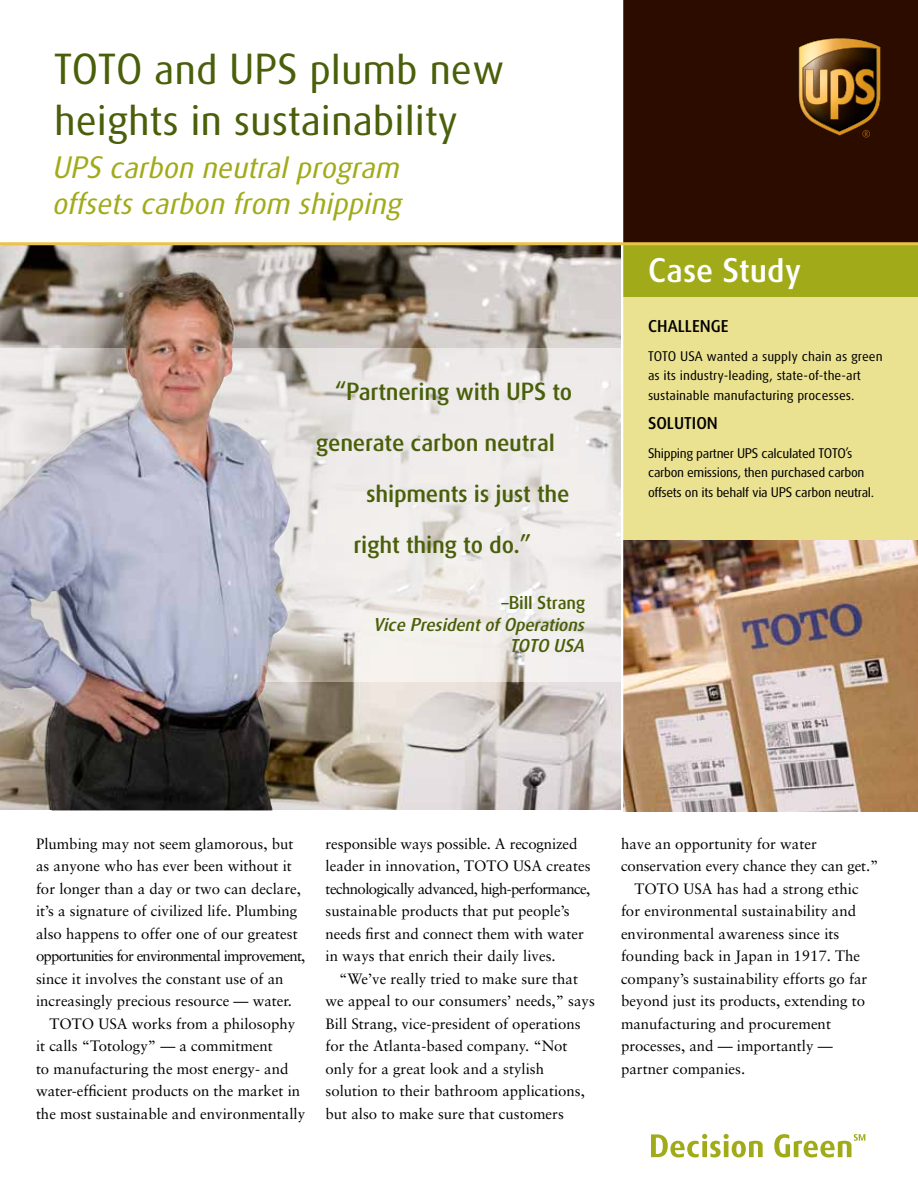
<style>
.page{position:relative;width:918px;height:1188px;background:#fff}
.page>*{position:absolute;margin:0;border:0;box-sizing:border-box;transform-origin:0 0}
.t1{font:42px/51px "UPS Sans";color:#4a5f09}
.t2{font:500 33px "UPS Sans";color:#fff}
.t3{font:italic 30px/36px "UPS Sans";color:#a1ab1a}
.t4{font:500 24px "UPS Sans";letter-spacing:-.01em;color:#4a5f09}
.t5{font:italic 500 18px/21.6px "UPS Sans";letter-spacing:-.01em;color:#4a5f09;text-align:right}
.t6{font:500 18px "UPS Sans";letter-spacing:-.01em;color:#4a5f09}
.t7{font:500 16.5px "UPS Sans";color:#000}
.t8{font:15px/22.5px "Sabon";color:#000}
.t9{font:15px "Sabon";letter-spacing:-.05em;color:#000}
.t10{font:13.5px/19.5px "UPS Sans";letter-spacing:-.025em;color:#000}
.t11{font:13.5px/19.5px "UPS Sans";color:#000}
</style>
<div class="page">
<img style="left:0;top:245px;width:621px;height:565px">
<div style="left:622px;top:0;width:296px;height:243px;background:#2d0c00"></div>
<svg style="left:798px;top:38px;width:83px;height:100px"></svg>
<div style="left:621px;top:244px;width:297px;height:53px;background:#a1ab1a"></div>
<div style="left:621px;top:297px;width:297px;height:513px;background:#ebe291"></div>
<img style="left:623px;top:541px;width:295px;height:270px">
<hr style="left:621px;top:0;width:2px;height:832px;background:#fff">
<hr style="left:0;top:242px;width:918px;height:3px;background:#e9c449">
<svg style="left:651px;top:1134px;width:112px;height:23px"></svg>
<svg style="left:774px;top:1134px;width:91px;height:23px"></svg>
<svg style="left:0;top:349px;width:621px;height:333px;background:#d4d1d5"></svg>
<img style="left:124px;top:274px;width:66px;height:101px">
<h1 class="t1" style="left:54px;top:44px;width:452px">TOTO and UPS plumb new heights in sustainability</h1>
<h3 class="t3" style="left:54px;top:149px;width:350px">UPS carbon neutral program offsets carbon from shipping</h3>
<h3 class="t4" style="left:335px;top:378px;width:239px">“Partnering with UPS to</h3>
<h3 class="t4" style="left:316px;top:429px;width:241px">generate carbon neutral</h3>
<h3 class="t4" style="left:366px;top:480px;width:205px">shipments is just the</h3>
<h3 class="t4" style="left:354px;top:531px;width:179px">right thing to do.”</h3>
<p class="t6" style="left:502px;top:592px;width:85px">–Bill Strang</p>
<p class="t5" style="left:375px;top:613px;width:212px">Vice President of Operations<br>TOTO USA</p>
<h2 class="t2" style="left:648px;top:251px;width:155px">Case Study</h2>
<p class="t7" style="left:648px;top:317px;width:82px">CHALLENGE</p>
<p class="t11" style="left:648px;top:346px;width:236px">TOTO USA wanted a supply chain as green as its industry-leading, state-of-the-art sustainable manufacturing processes.</p>
<p class="t7" style="left:648px;top:413px;width:71px">SOLUTION</p>
<p class="t10" style="left:648px;top:443px;width:228px">Shipping partner UPS calculated TOTO’s carbon emissions, then purchased carbon offsets on its behalf via UPS carbon neutral.</p>
<p class="t8" style="left:36px;top:832px;width:259px">Plumbing may not seem glamorous, but</p>
<p class="t8" style="left:36px;top:854px;width:257px">as anyone who has ever been without it</p>
<p class="t8" style="left:36px;top:877px;width:267px">for longer than a day or two can declare,</p>
<p class="t8" style="left:36px;top:899px;width:263px">it’s a signature of civilized life. Plumbing</p>
<p class="t8" style="left:36px;top:922px;width:263px">also happens to offer one of our greatest</p>
<p class="t9" style="left:36px;top:947px;width:271px">opportunities for environmental improvement,</p>
<p class="t8" style="left:36px;top:967px;width:249px">since it involves the constant use of an</p>
<p class="t8" style="left:36px;top:989px;width:257px">increasingly precious resource — water.</p>
<p class="t8" style="left:50px;top:1012px;width:247px">TOTO USA works from a philosophy</p>
<p class="t8" style="left:36px;top:1034px;width:238px">it calls “Totology” — a commitment</p>
<p class="t8" style="left:36px;top:1057px;width:254px">to manufacturing the most energy- and</p>
<p class="t8" style="left:36px;top:1079px;width:266px">water-efficient products on the market in</p>
<p class="t8" style="left:36px;top:1102px;width:271px">the most sustainable and environmentally</p>
<p class="t8" style="left:326px;top:832px;width:266px">responsible ways possible. A recognized leader in innovation, TOTO USA creates technologically advanced, high-performance, sustainable products that put people’s needs first and connect them with water in ways that enrich their daily lives.</p>
<p class="t8" style="left:326px;top:967px;width:271px;text-indent:14px">“We’ve really tried to make sure that we appeal to our consumers’ needs,” says Bill Strang, vice-president of operations for the Atlanta-based company. “Not only for a great look and a stylish solution to their bathroom applications, but also to make sure that customers</p>
<p class="t8" style="left:621px;top:832px;width:197px">have an opportunity for water</p>
<p class="t8" style="left:621px;top:854px;width:259px">conservation every chance they can get.”</p>
<p class="t8" style="left:635px;top:877px;width:226px">TOTO USA has had a strong ethic</p>
<p class="t8" style="left:621px;top:899px;width:237px">for environmental sustainability and</p>
<p class="t8" style="left:621px;top:922px;width:220px">environmental awareness since its</p>
<p class="t8" style="left:621px;top:944px;width:241px">founding back in Japan in 1917. The</p>
<p class="t8" style="left:621px;top:967px;width:248px">company’s sustainability efforts go far</p>
<p class="t8" style="left:621px;top:989px;width:246px">beyond just its products, extending to</p>
<p class="t8" style="left:621px;top:1012px;width:211px">manufacturing and procurement</p>
<p class="t8" style="left:621px;top:1034px;width:213px">processes, and — importantly —</p>
<p class="t8" style="left:621px;top:1057px;width:126px">partner companies.</p>
</div>
